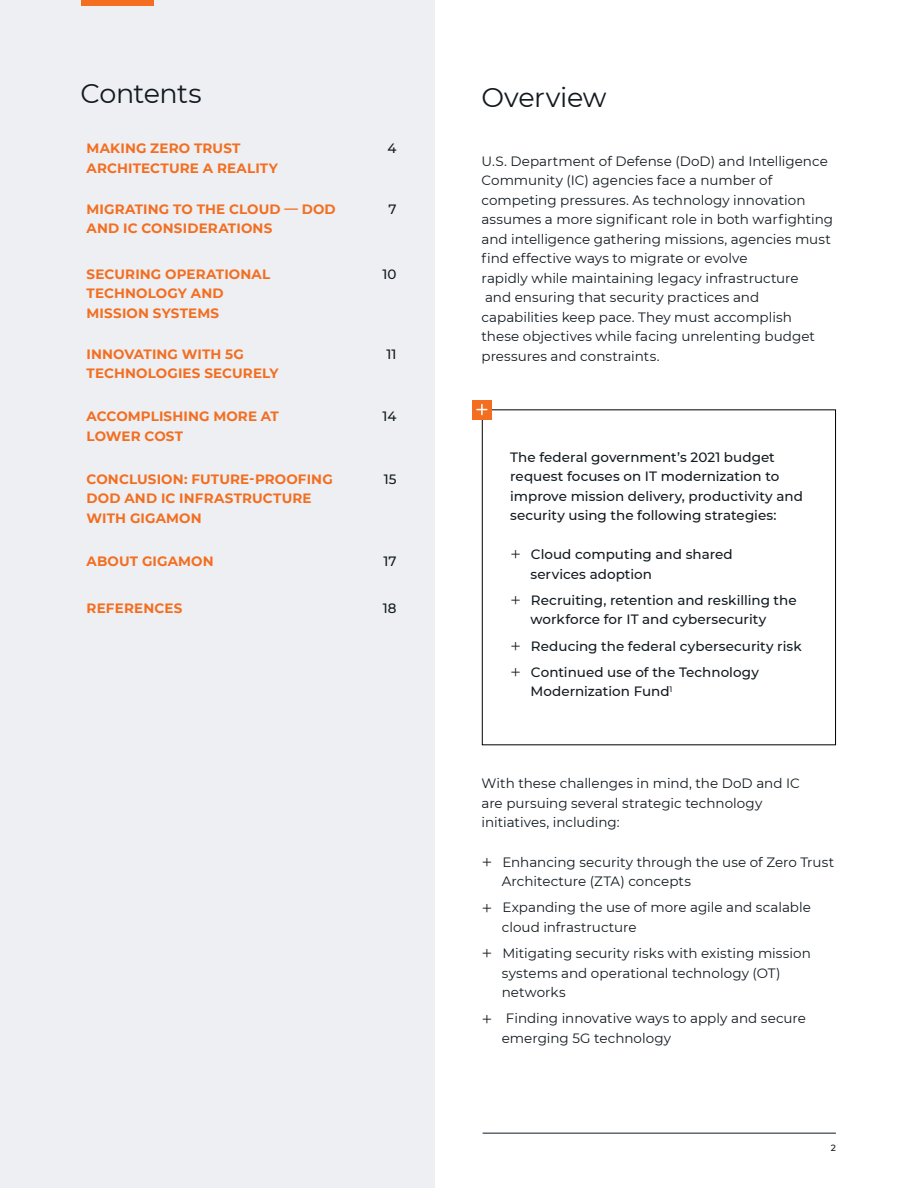
<style>
.page{position:relative;width:918px;height:1188px;background:#fff}
.page>*{position:absolute;margin:0;border:0;box-sizing:border-box;transform-origin:0 0}
.t1{font:27px "Montserrat";letter-spacing:-.015em;color:#121a1f}
.t2{font:13.5px/19.5px "Montserrat";color:#121a1f}
.t3{font:500 13.5px/19.5px "Montserrat";color:#121a1f}
.t4{font:700 13.5px/19.5px "Montserrat";letter-spacing:.01em;color:#f36e21}
.t5{font:500 9px "Montserrat";color:#121a1f}
.s1{font-weight:300;font-size:19.5px}
</style>
<div class="page">
<div style="left:0;top:0;width:435px;height:1188px;background:#edeff2"></div>
<div style="left:81px;top:0;width:73px;height:6px;background:#f36e21"></div>
<hr style="left:483px;top:1133px;width:353px;height:1px;background:#121a1f">
<div style="left:482px;top:409px;width:354px;height:336px;border:1px solid #000"></div>
<div style="left:472px;top:400px;width:20px;height:20px;background:#f36e21"></div>
<svg style="left:477px;top:405px;width:10px;height:10px"></svg>
<h1 class="t1" style="left:81px;top:74px;width:123px">Contents</h1>
<p class="t4" style="left:87px;top:138px;width:193px">MAKING ZERO TRUST<br>ARCHITECTURE A REALITY</p>
<p class="t3" style="left:388px;top:138px;width:11px">4</p>
<p class="t4" style="left:87px;top:199px;width:251px">MIGRATING TO THE CLOUD — DOD<br>AND IC CONSIDERATIONS</p>
<p class="t3" style="left:389px;top:199px;width:10px">7</p>
<p class="t4" style="left:87px;top:264px;width:185px">SECURING OPERATIONAL<br>TECHNOLOGY AND<br>MISSION SYSTEMS</p>
<p class="t3" style="left:383px;top:264px;width:15px">10</p>
<p class="t4" style="left:87px;top:343px;width:193px">INNOVATING WITH 5G<br>TECHNOLOGIES SECURELY</p>
<p class="t3" style="left:387px;top:344px;width:11px">11</p>
<p class="t4" style="left:87px;top:406px;width:194px">ACCOMPLISHING MORE AT<br>LOWER COST</p>
<p class="t3" style="left:383px;top:406px;width:16px">14</p>
<p class="t4" style="left:87px;top:469px;width:248px">CONCLUSION: FUTURE-PROOFING<br>DOD AND IC INFRASTRUCTURE<br>WITH GIGAMON</p>
<p class="t3" style="left:384px;top:469px;width:14px">15</p>
<p class="t4" style="left:87px;top:551px;width:129px">ABOUT GIGAMON</p>
<p class="t3" style="left:384px;top:551px;width:15px">17</p>
<p class="t4" style="left:87px;top:598px;width:97px">REFERENCES</p>
<p class="t3" style="left:383px;top:598px;width:15px">18</p>
<h1 class="t1" style="left:482px;top:79px;width:127px">Overview</h1>
<p class="t2" style="left:482px;top:151px;width:353px">U.S. Department of Defense (DoD) and Intelligence Community (IC) agencies face a number of competing pressures. As technology innovation assumes a more significant role in both warfighting and intelligence gathering missions, agencies must find effective ways to migrate or evolve<br>rapidly while maintaining legacy infrastructure<br>and ensuring that security practices and capabilities keep pace. They must accomplish<br>these objectives while facing unrelenting budget pressures and constraints.</p>
<p class="t3" style="left:510px;top:447px;width:294px">The federal government’s 2021 budget request focuses on IT modernization to improve mission delivery, productivity and security using the following strategies:</p>
<p class="t3" style="left:530px;top:544px;width:204px;text-indent:-20px"><span class="s1">+</span> Cloud computing and shared services adoption</p>
<p class="t3" style="left:530px;top:590px;width:268px;text-indent:-20px"><span class="s1">+</span> Recruiting, retention and reskilling the workforce for IT and cybersecurity</p>
<p class="t3" style="left:510px;top:632px;width:293px;line-height:26.2px"><span class="s1">+</span> Reducing the federal cybersecurity risk <span class="s1">+</span> Continued use of the Technology</p>
<p class="t3" style="left:530px;top:681px;width:144px">Modernization Fund<sup>1</sup></p>
<p class="t2" style="left:482px;top:773px;width:320px">With these challenges in mind, the DoD and IC are pursuing several strategic technology initiatives, including:</p>
<p class="t2" style="left:502px;top:851px;width:334px;text-indent:-20px"><span class="s1">+</span> Enhancing security through the use of Zero Trust<br>Architecture (ZTA) concepts</p>
<p class="t2" style="left:502px;top:897px;width:311px;text-indent:-20px"><span class="s1">+</span> Expanding the use of more agile and scalable cloud infrastructure</p>
<p class="t2" style="left:502px;top:943px;width:311px;text-indent:-20px"><span class="s1">+</span> Mitigating security risks with existing mission systems and operational technology (OT) networks</p>
<p class="t2" style="left:502px;top:1008px;width:306px;text-indent:-20px"><span class="s1">+</span> Finding innovative ways to apply and secure emerging 5G technology</p>
<p class="t5" style="left:831px;top:1142px;width:7px">2</p>
</div>
